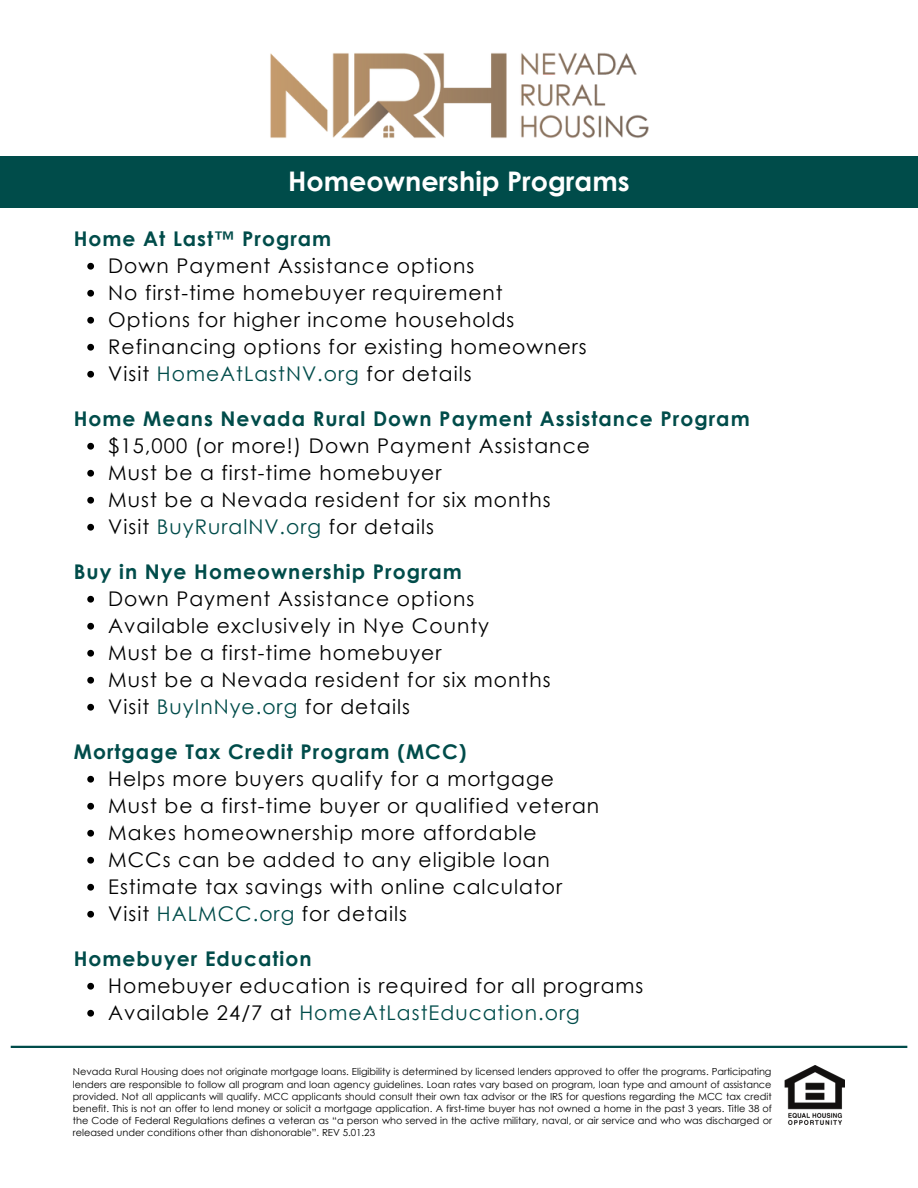
<style>
.page{position:relative;width:918px;height:1188px;background:#fff}
.page>*{position:absolute;margin:0;border:0;box-sizing:border-box;transform-origin:0 0}
.t1{font:700 27px "Century Gothic";color:#fff}
.t2{font:20.25px/27px "Century Gothic";letter-spacing:.05em;color:#000}
.t3{font:700 20.25px "Century Gothic";letter-spacing:.05em;color:#004c4a}
.t4{font:9.75px/12.1px "Century Gothic";color:#000;text-align:justify}
.s1{color:#004c4a}
</style>
<div class="page">
<svg style="left:87px;top:263px;width:7px;height:7px"></svg>
<svg style="left:87px;top:290px;width:7px;height:7px"></svg>
<svg style="left:87px;top:317px;width:7px;height:7px"></svg>
<svg style="left:87px;top:344px;width:7px;height:7px"></svg>
<svg style="left:87px;top:371px;width:7px;height:7px"></svg>
<svg style="left:87px;top:443px;width:7px;height:7px"></svg>
<svg style="left:87px;top:470px;width:7px;height:7px"></svg>
<svg style="left:87px;top:497px;width:7px;height:7px"></svg>
<svg style="left:87px;top:524px;width:7px;height:7px"></svg>
<svg style="left:87px;top:596px;width:7px;height:7px"></svg>
<svg style="left:87px;top:623px;width:7px;height:7px"></svg>
<svg style="left:87px;top:650px;width:7px;height:7px"></svg>
<svg style="left:87px;top:677px;width:7px;height:7px"></svg>
<svg style="left:87px;top:704px;width:7px;height:7px"></svg>
<svg style="left:87px;top:776px;width:7px;height:7px"></svg>
<svg style="left:87px;top:803px;width:7px;height:7px"></svg>
<svg style="left:87px;top:830px;width:7px;height:7px"></svg>
<svg style="left:87px;top:857px;width:7px;height:7px"></svg>
<svg style="left:87px;top:884px;width:7px;height:7px"></svg>
<svg style="left:87px;top:911px;width:7px;height:7px"></svg>
<svg style="left:87px;top:983px;width:7px;height:7px"></svg>
<svg style="left:87px;top:1010px;width:7px;height:7px"></svg>
<img style="left:784px;top:1066px;width:61px;height:58px">
<img style="left:270px;top:53px;width:379px;height:85px">
<div style="left:0;top:156px;width:918px;height:52px;background:#004c4a"></div>
<hr style="left:11px;top:1046px;width:896px;height:2px;background:#004c4a">
<h1 class="t1" style="left:288px;top:164px;width:343px">Homeownership Programs</h1>
<p class="t3" style="left:74px;top:226px;width:259px">Home At Last™ Program</p>
<p class="t2" style="left:108px;top:252px;width:480px">Down Payment Assistance options<br>No first-time homebuyer requirement Options for higher income households Refinancing options for existing homeowners Visit <span class="s1">HomeAtLastNV.org</span> for details</p>
<p class="t3" style="left:74px;top:406px;width:677px">Home Means Nevada Rural Down Payment Assistance Program</p>
<p class="t2" style="left:108px;top:432px;width:483px">$15,000 (or more!) Down Payment Assistance Must be a first-time homebuyer<br>Must be a Nevada resident for six months Visit <span class="s1">BuyRuralNV.org</span> for details</p>
<p class="t3" style="left:74px;top:559px;width:390px">Buy in Nye Homeownership Program</p>
<p class="t2" style="left:108px;top:585px;width:444px">Down Payment Assistance options Available exclusively in Nye County<br>Must be a first-time homebuyer<br>Must be a Nevada resident for six months Visit <span class="s1">BuyInNye.org</span> for details</p>
<p class="t3" style="left:74px;top:739px;width:394px">Mortgage Tax Credit Program (MCC)</p>
<p class="t2" style="left:108px;top:765px;width:493px">Helps more buyers qualify for a mortgage Must be a first-time buyer or qualified veteran Makes homeownership more affordable MCCs can be added to any eligible loan Estimate tax savings with online calculator Visit <span class="s1">HALMCC.org</span> for details</p>
<p class="t3" style="left:74px;top:946px;width:239px">Homebuyer Education</p>
<p class="t2" style="left:108px;top:972px;width:537px">Homebuyer education is required for all programs<br>Available 24/7 at <span class="s1">HomeAtLastEducation.org</span></p>
<p class="t4" style="left:73px;top:1065px;width:701px">Nevada Rural Housing does not originate mortgage loans. Eligibility is determined by licensed lenders approved to offer the programs. Participating lenders are responsible to follow all program and loan agency guidelines. Loan rates vary based on program, loan type and amount of assistance provided. Not all applicants will qualify. MCC applicants should consult their own tax advisor or the IRS for questions regarding the MCC tax credit benefit. This is not an offer to lend money or solicit a mortgage application. A first-time buyer has not owned a home in the past 3 years. Title 38 of the Code of Federal Regulations defines a veteran as “a person who served in the active military, naval, or air service and who was discharged or released under conditions other than dishonorable”. REV 5.01.23</p>
</div>
